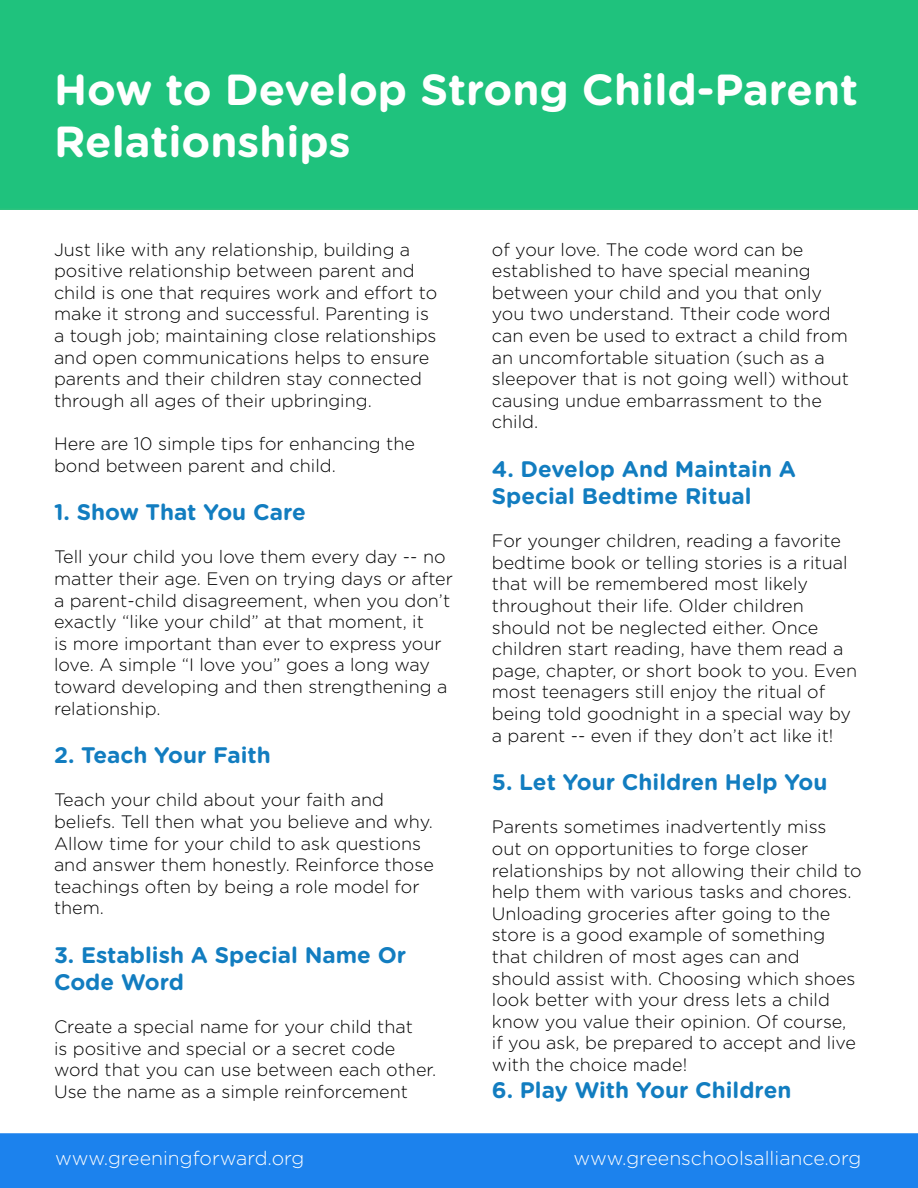
<style>
.page{position:relative;width:918px;height:1188px;background:#fff}
.page>*{position:absolute;margin:0;border:0;box-sizing:border-box;transform-origin:0 0}
.t1{font:700 43.5px/52.2px "Gotham Rounded";color:#fff}
.t2{font:700 22.5px/27px "Gotham Rounded";color:#127dc0}
.t3{font:300 19.5px "Gotham Rounded";color:#fff}
.t4{font:300 18px/21.6px "Gotham Rounded";color:#000}
</style>
<div class="page">
<div style="left:0;top:1133px;width:918px;height:55px;background:#1c82ed"></div>
<div style="left:0;top:0;width:918px;height:210px;background:#1fc27d"></div>
<h1 class="t1" style="left:54px;top:62px;width:806px">How to Develop Strong Child-Parent<br>Relationships</h1>
<p class="t4" style="left:54px;top:238px;width:385px">Just like with any relationship, building a positive relationship between parent and child is one that requires work and effort to make it strong and successful. Parenting is a tough job; maintaining close relationships and open communications helps to ensure parents and their children stay connected through all ages of their upbringing.</p>
<p class="t4" style="left:54px;top:432px;width:363px">Here are 10 simple tips for enhancing the bond between parent and child.</p>
<p class="t2" style="left:54px;top:498px;width:253px">1. Show That You Care</p>
<p class="t4" style="left:54px;top:545px;width:401px">Tell your child you love them every day -- no matter their age. Even on trying days or after a parent-child disagreement, when you don’t exactly “like your child” at that moment, it<br>is more important than ever to express your love. A simple “I love you” goes a long way toward developing and then strengthening a relationship.</p>
<p class="t2" style="left:54px;top:741px;width:218px">2. Teach Your Faith</p>
<p class="t4" style="left:54px;top:788px;width:381px">Teach your child about your faith and beliefs. Tell then what you believe and why.<br>Allow time for your child to ask questions and answer them honestly. Reinforce those teachings often by being a role model for them.</p>
<p class="t2" style="left:54px;top:941px;width:354px">3. Establish A Special Name Or<br>Code Word</p>
<p class="t4" style="left:54px;top:1015px;width:384px">Create a special name for your child that<br>is positive and special or a secret code word that you can use between each other.<br>Use the name as a simple reinforcement</p>
<p class="t4" style="left:492px;top:238px;width:359px">of your love. The code word can be established to have special meaning between your child and you that only you two understand. Ttheir code word can even be used to extract a child from an uncomfortable situation (such as a sleepover that is not going well) without causing undue embarrassment to the child.</p>
<p class="t2" style="left:492px;top:455px;width:306px">4. Develop And Maintain A<br>Special Bedtime Ritual</p>
<p class="t4" style="left:492px;top:529px;width:367px">For younger children, reading a favorite bedtime book or telling stories is a ritual that will be remembered most likely throughout their life. Older children should not be neglected either. Once children start reading, have them read a page, chapter, or short book to you. Even most teenagers still enjoy the ritual of being told goodnight in a special way by a parent -- even if they don’t act like it!</p>
<p class="t2" style="left:492px;top:768px;width:337px">5. Let Your Children Help You</p>
<p class="t4" style="left:492px;top:815px;width:371px">Parents sometimes inadvertently miss<br>out on opportunities to forge closer relationships by not allowing their child to help them with various tasks and chores.<br>Unloading groceries after going to the store is a good example of something that children of most ages can and should assist with. Choosing which shoes look better with your dress lets a child know you value their opinion. Of course, if you ask, be prepared to accept and live with the choice made!</p>
<p class="t2" style="left:492px;top:1076px;width:301px">6. Play With Your Children</p>
<p class="t3" style="left:55px;top:1145px;width:251px">www.greeningforward.org</p>
<p class="t3" style="left:573px;top:1145px;width:289px">www.greenschoolsalliance.org</p>
</div>
